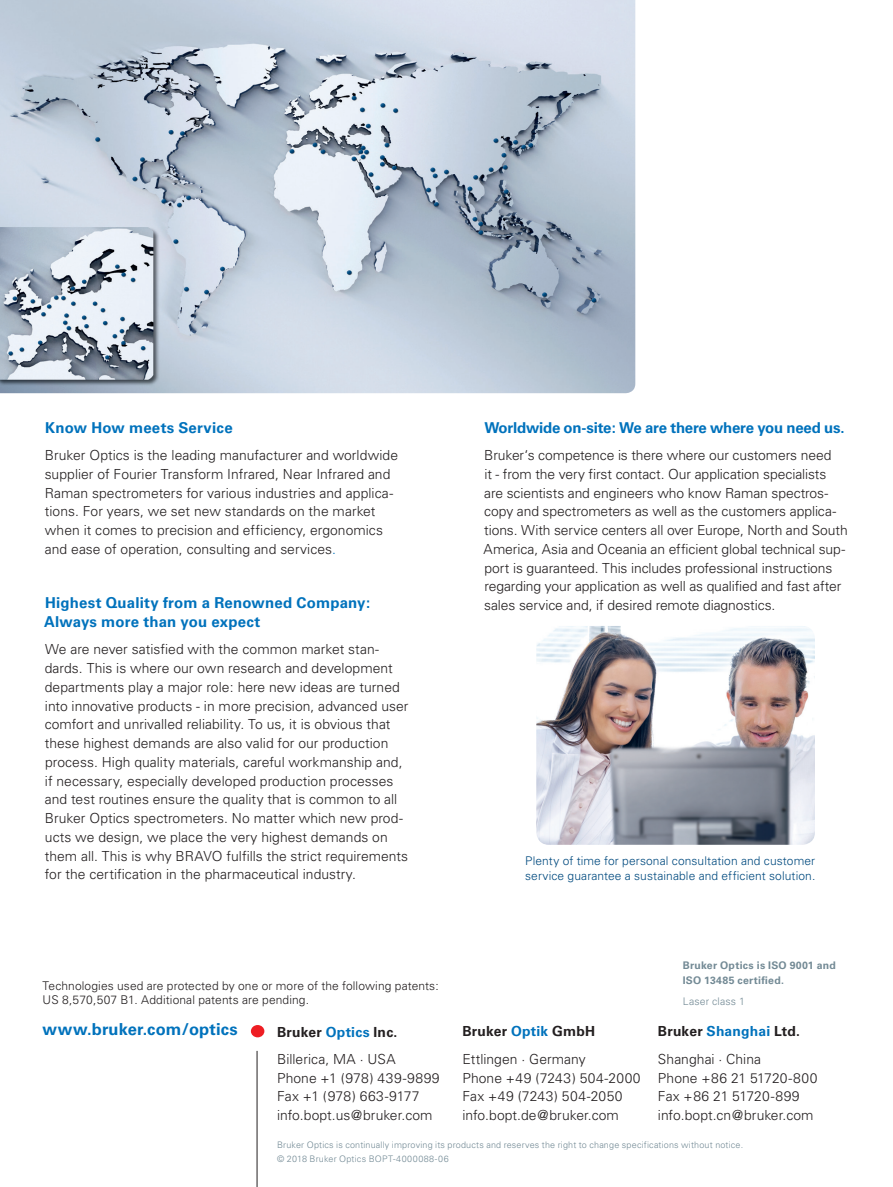
<style>
.page{position:relative;width:893px;height:1187px;background:#fff}
.page>*{position:absolute;margin:0;border:0;box-sizing:border-box;transform-origin:0 0}
.t1{font:700 16.5px "Univers";letter-spacing:.01em;color:#0072bc}
.t2{font:700 15px/18.8px "Univers";letter-spacing:.01em;color:#0072bc}
.t3{font:700 15px "Univers";letter-spacing:-.015em;color:#0072bc}
.t4{font:300 13.8px/18.8px "Univers";color:#231f20}
.t5{font:300 12px/14.4px "Univers";letter-spacing:.01em;color:#231f20}
.t6{font:300 12px/15px "Univers";letter-spacing:.01em;color:#004a7f}
.t7{font:700 10.5px/14.4px "Univers";letter-spacing:.03em;color:#738a95}
.t8{font:300 10.5px "Univers";letter-spacing:.015em;color:#738a95}
.t9{font:300 9px/13.5px "Univers";letter-spacing:.02em;color:#738a95}
.s1{color:#0072bc}
.s2{font-weight:700}
.s3{font-weight:700;color:#0072bc}
</style>
<div class="page">
<img style="left:0;top:0;width:635px;height:393px">
<img style="left:536px;top:626px;width:279px;height:218px">
<hr style="left:257px;top:1050px;width:1px;height:136px;background:#231f20">
<div style="left:251px;top:1024px;width:13px;height:13px;background:#ee1d23;border-radius:50%"></div>
<p class="t2" style="left:45px;top:418px;width:189px">Know How meets Service</p>
<p class="t4" style="left:45px;top:445px;width:355px">Bruker Optics is the leading manufacturer and worldwide supplier of Fourier Transform Infrared, Near Infrared and Raman spectrometers for various industries and applica&shy;tions. For years, we set new standards on the market when it comes to precision and efficiency, ergonomics and ease of operation, consulting and services<span class="s1">.</span></p>
<p class="t2" style="left:44px;top:593px;width:327px">Highest Quality from a Renowned Company:<br>Always more than you expect</p>
<p class="t4" style="left:45px;top:640px;width:365px">We are never satisfied with the common market stan&shy;dards. This is where our own research and development departments play a major role: here new ideas are turned into innovative products - in more precision, advanced user comfort and unrivalled reliability. To us, it is obvious that these highest demands are also valid for our production process. High quality materials, careful workmanship and, if necessary, especially developed production processes and test routines ensure the quality that is common to all Bruker Optics spectrometers. No matter which new prod&shy;ucts we design, we place the very highest demands on them all. This is why BRAVO fulfills the strict requirements for the certification in the pharmaceutical industry.</p>
<p class="t3" style="left:484px;top:418px;width:362px">Worldwide on-site: We are there where you need us.</p>
<p class="t4" style="left:484px;top:445px;width:366px">Bruker‘s competence is there where our customers need<br>it - from the very first contact. Our application specialists are scientists and engineers who know Raman spectros&shy;copy and spectrometers as well as the customers applica&shy;tions. With service centers all over Europe, North and South America, Asia and Oceania an efficient global technical sup&shy;port is guaranteed. This includes professional instructions regarding your application as well as qualified and fast after sales service and, if desired remote diagnostics.</p>
<p class="t6" style="left:525px;top:852px;width:292px">Plenty of time for personal consultation and customer service guarantee a sustainable and efficient solution.</p>
<p class="t7" style="left:683px;top:958px;width:155px">Bruker Optics is ISO 9001 and<br>ISO 13485 certified.</p>
<p class="t8" style="left:683px;top:994px;width:64px">Laser class 1</p>
<p class="t5" style="left:43px;top:978px;width:398px">Technologies used are protected by one or more of the following patents:<br>US 8,570,507 B1. Additional patents are pending.</p>
<p class="t1" style="left:43px;top:1019px;width:197px">www.bruker.com/optics</p>
<p class="t4" style="left:277px;top:1017px;width:122px;line-height:27.3px"><span class="s2">Bruker</span> <span class="s3">Optics</span> <span class="s2">Inc.<br></span>Billerica, MA · USA</p>
<p class="t4" style="left:277px;top:1068px;width:164px">Phone +1 (978) 439-9899<br>Fax +1 (978) 663-9177 info.bopt.us@bruker.com</p>
<p class="t4" style="left:462px;top:1017px;width:134px;line-height:27.3px"><span class="s2">Bruker</span> <span class="s3">Optik</span> <span class="s2">GmbH<br></span>Ettlingen · Germany</p>
<p class="t4" style="left:462px;top:1068px;width:180px">Phone +49 (7243) 504-2000<br>Fax +49 (7243) 504-2050 info.bopt.de@bruker.com</p>
<p class="t4" style="left:658px;top:1017px;width:143px;line-height:27.3px"><span class="s2">Bruker</span> <span class="s3">Shanghai</span> <span class="s2">Ltd.<br></span>Shanghai · China</p>
<p class="t4" style="left:658px;top:1068px;width:161px">Phone +86 21 51720-800<br>Fax +86 21 51720-899 info.bopt.cn@bruker.com</p>
<p class="t9" style="left:277px;top:1137px;width:468px">Bruker Optics is continually improving its products and reserves the right to change specifications without notice. © 2018 Bruker Optics BOPT-4000088-06</p>
</div>
